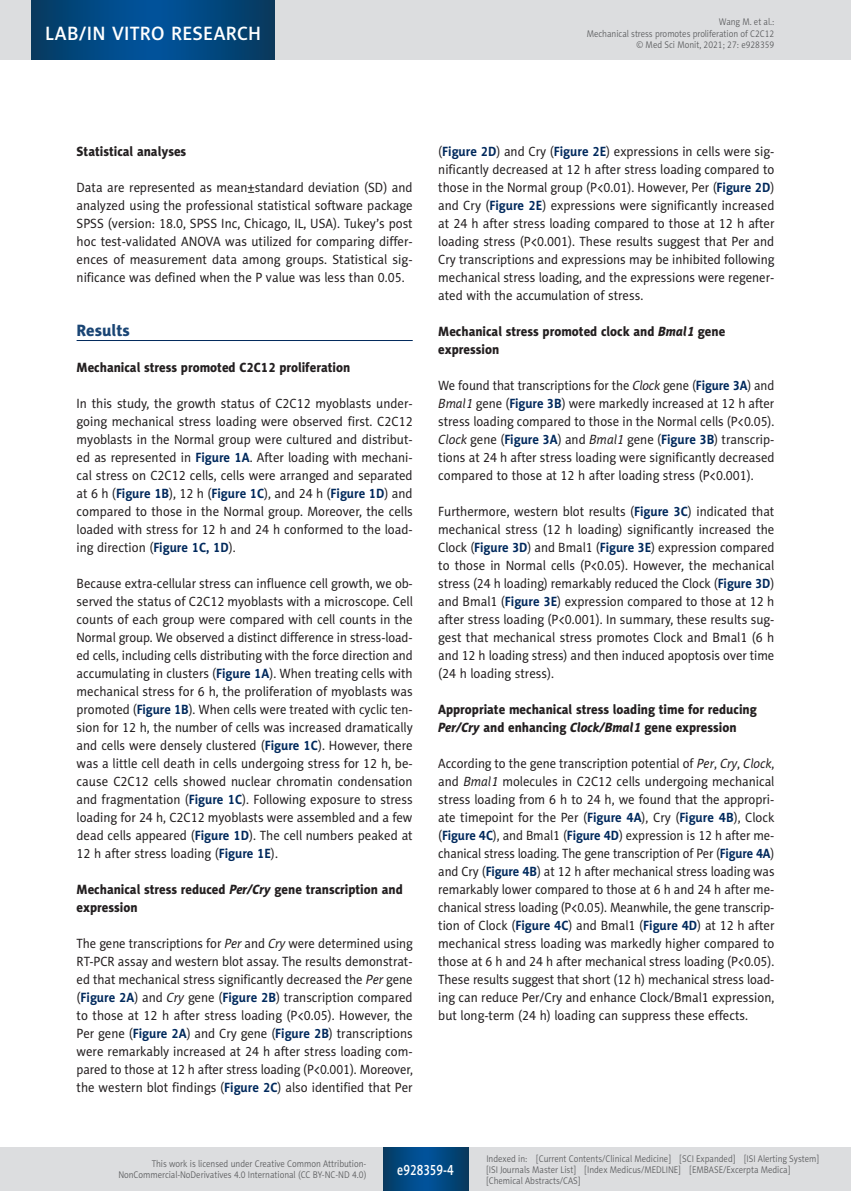
<style>
.page{position:relative;width:851px;height:1191px;background:#fff}
.page>*{position:absolute;margin:0;border:0;box-sizing:border-box;transform-origin:0 0}
.t1{font:19.5px "Naomi Sans EFN Medium";letter-spacing:.015em;color:#fff}
.MSM_Headline_1{font:16.5px "Naomi Sans EFN Heavy";color:#1a4574}
.t2{font:15px "Naomi Sans EFN Medium";color:#fff;scale:.8 1}
.MSM_Body{font:13.5px/18px "Naomi Sans EFN";color:#231f20;text-align:justify;scale:.94 1}
.MSM_Body-2{font:13.5px/18px "Naomi Sans EFN";color:#231f20;text-align:justify;scale:.95 1}
.MSM_Body-3{font:13.5px/18px "Naomi Sans EFN";color:#231f20;text-align:justify;scale:.93 1}
.MSM_Headline_2{font:13.5px/18px "Naomi Sans EFN Heavy";color:#231f20;scale:.95 1}
.t3{font:9.75px/11.2px "Naomi Sans EFN Light";color:#57585a;text-align:right;scale:.9 1}
.s1{font-weight:700;color:#00295c}
.s2{font-style:italic}
</style>
<div class="page">
<hr style="left:77px;top:340px;width:335px;height:1px;background:#00295c">
<div style="left:0;top:1148px;width:850px;height:43px;background:#dcdddf"></div>
<svg style="left:383px;top:1147px;width:85px;height:43px;background:#02477e"></svg>
<div style="left:0;top:0;width:850px;height:60px;background:#dcdddf"></div>
<hr style="left:850px;top:0;width:1px;height:60px;background:#dcdddf">
<svg style="left:32px;top:0;width:242px;height:60px;background:#02477f"></svg>
<h1 class="t1" style="left:45px;top:22px;width:217px">LAB/IN VITRO RESEARCH</h1>
<p class="t3" style="left:586px;top:16px;width:210px">Wang M. et al.:<br>Mechanical stress promotes proliferation of C2C12 © Med Sci Monit, 2021; 27: e928359</p>
<p class="MSM_Headline_2" style="left:77px;top:142px;width:117px">Statistical analyses</p>
<p class="MSM_Body-2" style="left:77px;top:178px;width:355px">Data are represented as mean±standard deviation (SD) and analyzed using the professional statistical software package SPSS (version: 18.0, SPSS Inc, Chicago, IL, USA). Tukey’s post hoc test-validated ANOVA was utilized for comparing differ&shy;ences of measurement data among groups. Statistical sig&shy;nificance was defined when the P value was less than 0.05.</p>
<p class="MSM_Headline_1" style="left:77px;top:320px;width:55px">Results</p>
<p class="MSM_Headline_2" style="left:77px;top:358px;width:289px">Mechanical stress promoted C2C12 proliferation</p>
<p class="MSM_Body-2" style="left:77px;top:394px;width:355px">In this study, the growth status of C2C12 myoblasts under&shy;going mechanical stress loading were observed first. C2C12 myoblasts in the Normal group were cultured and distribut&shy;ed as represented in <span class="s1">Figure 1A</span>. After loading with mechani&shy;cal stress on C2C12 cells, cells were arranged and separated at 6 h (<span class="s1">Figure 1B</span>), 12 h (<span class="s1">Figure 1C</span>), and 24 h (<span class="s1">Figure 1D</span>) and compared to those in the Normal group. Moreover, the cells loaded with stress for 12 h and 24 h conformed to the load&shy;ing direction (<span class="s1">Figure 1C, 1D</span>).</p>
<p class="MSM_Body" style="left:77px;top:574px;width:359px">Because extra-cellular stress can influence cell growth, we ob&shy;served the status of C2C12 myoblasts with a microscope. Cell counts of each group were compared with cell counts in the Normal group. We observed a distinct difference in stress-load&shy;ed cells, including cells distributing with the force direction and accumulating in clusters (<span class="s1">Figure 1A</span>). When treating cells with mechanical stress for 6 h, the proliferation of myoblasts was promoted (<span class="s1">Figure 1B</span>). When cells were treated with cyclic ten&shy;sion for 12 h, the number of cells was increased dramatically and cells were densely clustered (<span class="s1">Figure 1C</span>). However, there was a little cell death in cells undergoing stress for 12 h, be&shy;cause C2C12 cells showed nuclear chromatin condensation and fragmentation (<span class="s1">Figure 1C</span>). Following exposure to stress loading for 24 h, C2C12 myoblasts were assembled and a few dead cells appeared (<span class="s1">Figure 1D</span>). The cell numbers peaked at 12 h after stress loading (<span class="s1">Figure 1E</span>).</p>
<p class="MSM_Headline_2" style="left:77px;top:880px;width:345px">Mechanical stress reduced <span class="s2">Per/Cry</span> gene transcription and expression</p>
<p class="MSM_Body" style="left:77px;top:934px;width:359px">The gene transcriptions for <span class="s2">Per</span> and <span class="s2">Cry</span> were determined using RT-PCR assay and western blot assay. The results demonstrat&shy;ed that mechanical stress significantly decreased the <span class="s2">Per</span> gene (<span class="s1">Figure 2A</span>) and <span class="s2">Cry</span> gene (<span class="s1">Figure 2B</span>) transcription compared to those at 12 h after stress loading (P&lt;0.05). However, the Per gene (<span class="s1">Figure 2A</span>) and Cry gene (<span class="s1">Figure 2B</span>) transcriptions were remarkably increased at 24 h after stress loading com&shy;pared to those at 12 h after stress loading (P&lt;0.001). Moreover, the western blot findings (<span class="s1">Figure 2C</span>) also identified that Per</p>
<p class="MSM_Body-2" style="left:438px;top:142px;width:355px">(<span class="s1">Figure 2D</span>) and Cry (<span class="s1">Figure 2E</span>) expressions in cells were sig&shy;nificantly decreased at 12 h after stress loading compared to those in the Normal group (P&lt;0.01). However, Per (<span class="s1">Figure 2D</span>) and Cry (<span class="s1">Figure 2E</span>) expressions were significantly increased at 24 h after stress loading compared to those at 12 h after loading stress (P&lt;0.001). These results suggest that Per and Cry transcriptions and expressions may be inhibited following mechanical stress loading, and the expressions were regener&shy;ated with the accumulation of stress.</p>
<p class="MSM_Headline_2" style="left:438px;top:322px;width:303px">Mechanical stress promoted clock and <span class="s2">Bmal1</span> gene expression</p>
<p class="MSM_Body-3" style="left:438px;top:376px;width:363px">We found that transcriptions for the <span class="s2">Clock</span> gene (<span class="s1">Figure 3A</span>) and <span class="s2">Bmal1</span> gene (<span class="s1">Figure 3B</span>) were markedly increased at 12 h after stress loading compared to those in the Normal cells (P&lt;0.05).<br><span class="s2">Clock</span> gene (<span class="s1">Figure 3A</span>) and <span class="s2">Bmal1</span> gene (<span class="s1">Figure 3B</span>) transcrip&shy;tions at 24 h after stress loading were significantly decreased compared to those at 12 h after loading stress (P&lt;0.001).</p>
<p class="MSM_Body-2" style="left:438px;top:502px;width:355px">Furthermore, western blot results (<span class="s1">Figure 3C</span>) indicated that mechanical stress (12 h loading) significantly increased the Clock (<span class="s1">Figure 3D</span>) and Bmal1 (<span class="s1">Figure 3E</span>) expression compared to those in Normal cells (P&lt;0.05). However, the mechanical stress (24 h loading) remarkably reduced the Clock (<span class="s1">Figure 3D</span>) and Bmal1 (<span class="s1">Figure 3E</span>) expression compared to those at 12 h after stress loading (P&lt;0.001). In summary, these results sug&shy;gest that mechanical stress promotes Clock and Bmal1 (6 h and 12 h loading stress) and then induced apoptosis over time (24 h loading stress).</p>
<p class="MSM_Headline_2" style="left:438px;top:700px;width:337px">Appropriate mechanical stress loading time for reducing<br><span class="s2">Per/Cry</span> and enhancing <span class="s2">Clock/Bmal1</span> gene expression</p>
<p class="MSM_Body" style="left:438px;top:754px;width:359px">According to the gene transcription potential of <span class="s2">Per</span>, <span class="s2">Cry</span>, <span class="s2">Clock</span>, and <span class="s2">Bmal1</span> molecules in C2C12 cells undergoing mechanical stress loading from 6 h to 24 h, we found that the appropri&shy;ate timepoint for the Per (<span class="s1">Figure 4A</span>), Cry (<span class="s1">Figure 4B</span>), Clock (<span class="s1">Figure 4C</span>), and Bmal1 (<span class="s1">Figure 4D</span>) expression is 12 h after me&shy;chanical stress loading. The gene transcription of Per (<span class="s1">Figure 4A</span>) and Cry (<span class="s1">Figure 4B</span>) at 12 h after mechanical stress loading was remarkably lower compared to those at 6 h and 24 h after me&shy;chanical stress loading (P&lt;0.05). Meanwhile, the gene transcrip&shy;tion of Clock (<span class="s1">Figure 4C</span>) and Bmal1 (<span class="s1">Figure 4D</span>) at 12 h after mechanical stress loading was markedly higher compared to those at 6 h and 24 h after mechanical stress loading (P&lt;0.05).<br>These results suggest that short (12 h) mechanical stress load&shy;ing can reduce Per/Cry and enhance Clock/Bmal1 expression, but long-term (24 h) loading can suppress these effects.</p>
<p class="t3" style="left:118px;top:1158px;width:277px">This work is licensed under Creative Common Attribution-<br>NonCommercial-NoDerivatives 4.0 International (CC BY-NC-ND 4.0)</p>
<p class="t2" style="left:397px;top:1160px;width:72px">e928359-4</p>
<p class="t3" style="left:486px;top:1152px;width:371px;text-align:left">Indexed in: [Current Contents/Clinical Medicine] [SCI Expanded] [ISI Alerting System] [ISI Journals Master List] [Index Medicus/MEDLINE] [EMBASE/Excerpta Medica] [Chemical Abstracts/CAS]</p>
</div>
